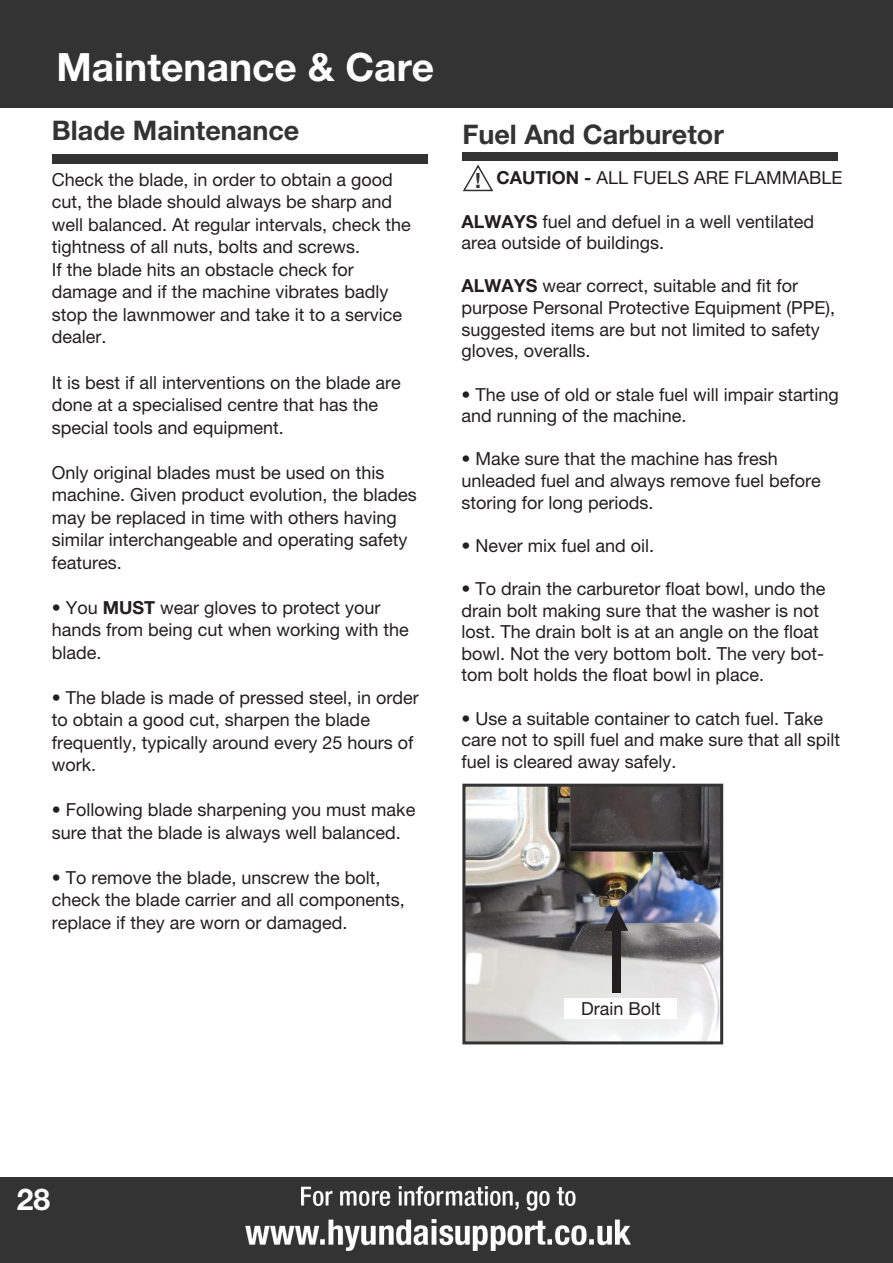
<style>
.page{position:relative;width:893px;height:1263px;background:#fff}
.page>*{position:absolute;margin:0;border:0;box-sizing:border-box;transform-origin:0 0}
.t1{font:700 39px "Helvetica Neue LT Pro";color:#fff}
.t2{font:700 30px "Helvetica Neue LT Pro";color:#fff}
.t3{font:700 27px "Helvetica Neue LT Pro";color:#323332}
.t4{font:700 21px "Helvetica Neue LT Pro";color:#323332}
.t5{font:18px/22.5px "Helvetica Neue LT Pro";color:#231f20}
.s1{font-weight:700}
</style>
<div class="page">
<div style="left:0;top:0;width:893px;height:107px;background:#323332"></div>
<div style="left:0;top:1178px;width:893px;height:85px;background:#323332"></div>
<div style="left:52px;top:154px;width:375px;height:10px;background:#323332"></div>
<div style="left:462px;top:152px;width:376px;height:9px;background:#323332"></div>
<img style="left:466px;top:788px;width:253px;height:252px">
<div style="left:462px;top:784px;width:261px;height:260px;border:3px solid #323332"></div>
<div style="left:612px;top:919px;width:8px;height:74px;background:#231f20"></div>
<svg style="left:604px;top:907px;width:24px;height:24px"></svg>
<div style="left:564px;top:998px;width:113px;height:21px;background:#fff"></div>
<svg style="left:463px;top:164px;width:31px;height:28px"></svg>
<img style="left:245px;top:1186px;width:386px;height:65px">
<p class="t1" style="left:56px;top:43px;width:379px">Maintenance &amp; Care</p>
<p class="t3" style="left:52px;top:114px;width:249px">Blade Maintenance</p>
<p class="t3" style="left:462px;top:117px;width:263px">Fuel And Carburetor</p>
<p class="t5" style="left:496px;top:167px;width:348px"><span class="s1">CAUTION -</span> ALL FUELS ARE FLAMMABLE</p>
<p class="t5" style="left:461px;top:210px;width:354px;line-height:21.6px"><span class="s1">ALWAYS</span> fuel and defuel in a well ventilated area outside of buildings.</p>
<p class="t5" style="left:461px;top:275px;width:338px"><span class="s1">ALWAYS</span> wear correct, suitable and fit for</p>
<p class="t5" style="left:461px;top:297px;width:375px;line-height:21.6px">purpose Personal Protective Equipment (PPE), suggested items are but not limited to safety gloves, overalls.</p>
<p class="t5" style="left:461px;top:383px;width:379px;line-height:21.6px">• The use of old or stale fuel will impair starting and running of the machine.</p>
<p class="t5" style="left:461px;top:447px;width:318px">• Make sure that the machine has fresh</p>
<p class="t5" style="left:461px;top:469px;width:361px;line-height:21.6px">unleaded fuel and always remove fuel before storing for long periods.</p>
<p class="t5" style="left:461px;top:534px;width:194px">• Never mix fuel and oil.</p>
<p class="t5" style="left:461px;top:577px;width:366px;line-height:21.6px">• To drain the carburetor float bowl, undo the drain bolt making sure that the washer is not lost. The drain bolt is at an angle on the float bowl. Not the very bottom bolt. The very bot&shy;tom bolt holds the float bowl in place.</p>
<p class="t5" style="left:461px;top:707px;width:380px;line-height:21.6px">• Use a suitable container to catch fuel. Take care not to spill fuel and make sure that all spilt fuel is cleared away safely.</p>
<p class="t5" style="left:52px;top:168px;width:343px">Check the blade, in order to obtain a good</p>
<p class="t4" style="left:475px;top:168px;width:7px">!</p>
<p class="t5" style="left:52px;top:191px;width:361px">cut, the blade should always be sharp and well balanced. At regular intervals, check the tightness of all nuts, bolts and screws.</p>
<p class="t5" style="left:52px;top:258px;width:304px">If the blade hits an obstacle check for</p>
<p class="t5" style="left:52px;top:281px;width:352px">damage and if the machine vibrates badly stop the lawnmower and take it to a service dealer.</p>
<p class="t5" style="left:52px;top:371px;width:351px">It is best if all interventions on the blade are done at a specialised centre that has the</p>
<p class="t5" style="left:52px;top:416px;width:234px">special tools and equipment.</p>
<p class="t5" style="left:52px;top:461px;width:366px">Only original blades must be used on this machine. Given product evolution, the blades may be replaced in time with others having similar interchangeable and operating safety features.</p>
<p class="t5" style="left:52px;top:596px;width:359px">• You <span class="s1">MUST</span> wear gloves to protect your hands from being cut when working with the blade.</p>
<p class="t5" style="left:52px;top:686px;width:369px">• The blade is made of pressed steel, in order to obtain a good cut, sharpen the blade</p>
<p class="t5" style="left:52px;top:731px;width:363px">frequently, typically around every 25 hours of work.</p>
<p class="t5" style="left:52px;top:798px;width:365px">• Following blade sharpening you must make sure that the blade is always well balanced.</p>
<p class="t5" style="left:52px;top:866px;width:355px">• To remove the blade, unscrew the bolt, check the blade carrier and all components, replace if they are worn or damaged.</p>
<p class="t2" style="left:17px;top:1181px;width:35px">28</p>
<p class="t5" style="left:581px;top:997px;width:81px">Drain Bolt</p>
</div>
